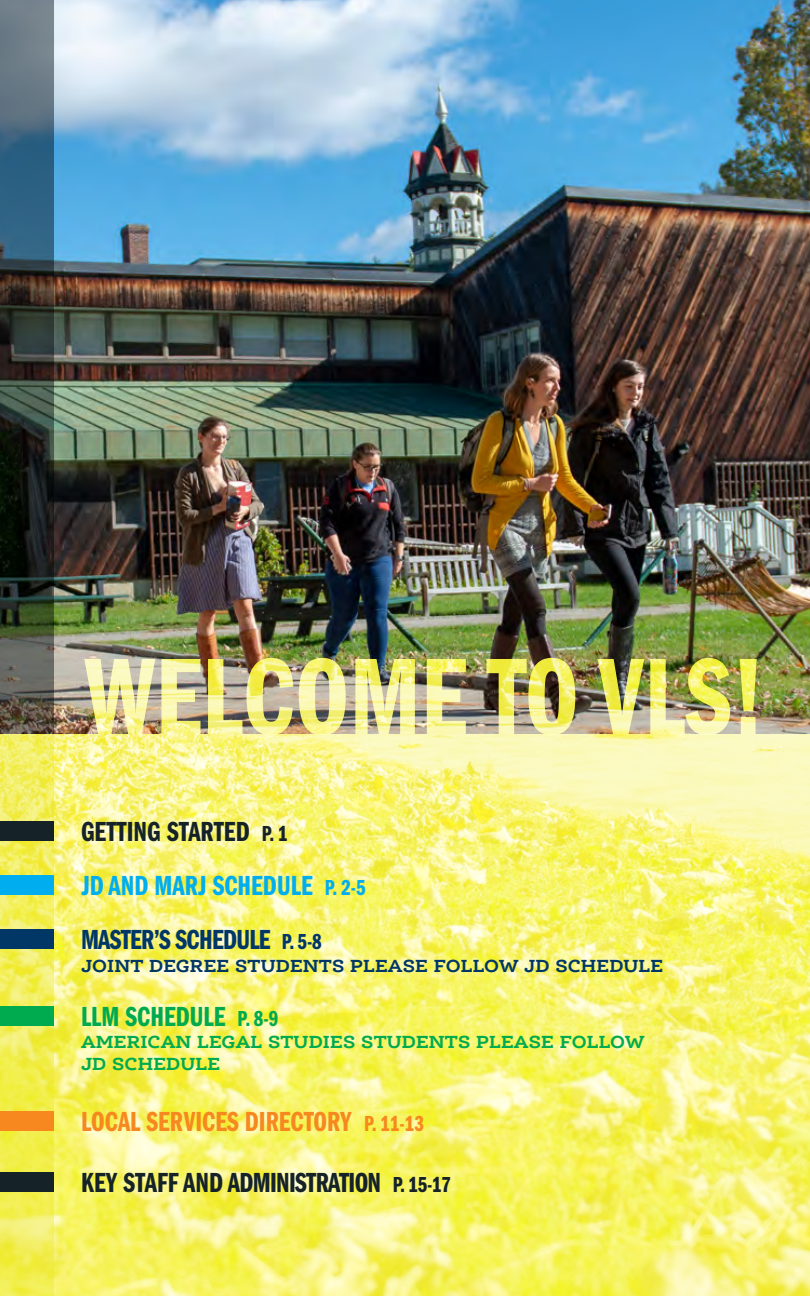
<style>
.page{position:relative;width:810px;height:1296px;background:#fff}
.page>*{position:absolute;margin:0;border:0;box-sizing:border-box;transform-origin:0 0}
.t1{font:112.5px "ITC Franklin Gothic Std Dm Cp";letter-spacing:.005em;color:#ebe72a}
.t2{font:28.57px/60.5px "ITC Franklin Gothic Std Dm Cp";color:#152228}
.t3{font:28.57px/54px "ITC Franklin Gothic Std Dm Cp";color:#00aeef}
.t4{font:28.57px "ITC Franklin Gothic Std Dm Cp";color:#00aa4f}
.t5{font:700 18.68px/22.5px "Ernestine OT";letter-spacing:.005em;color:#00aa4f}
.t6{font:700 18.68px "Ernestine OT";letter-spacing:.005em;color:#003767}
.s1{color:#152228}
.s2{font-size:22.5px;color:#152228}
.s3{font-size:22.5px}
.s4{color:#003767}
.s5{font-size:22.5px;color:#003767}
.s6{color:#f6881f}
.s7{font-size:22.5px;color:#f6881f}
</style>
<div class="page">
<img style="left:54px;top:0;width:756px;height:734px">
<svg style="left:0;top:0;width:54px;height:734px;background:#39484a"></svg>
<svg style="left:0;top:734px;width:810px;height:562px;background:#f7f477"></svg>
<div style="left:0;top:821px;width:54px;height:20px;background:#152228"></div>
<div style="left:0;top:875px;width:54px;height:20px;background:#00aeef"></div>
<div style="left:0;top:929px;width:54px;height:20px;background:#003767"></div>
<div style="left:0;top:1006px;width:54px;height:19px;background:#00aa4f"></div>
<div style="left:0;top:1111px;width:54px;height:20px;background:#f6881f"></div>
<div style="left:0;top:1172px;width:54px;height:20px;background:#152228"></div>
<h1 class="t1" style="left:84px;top:635px;width:682px">WELCOME TO VLS!</h1>
<p class="t3" style="left:81px;top:805px;width:286px"><span class="s1">GETTING STARTED</span> <span class="s2">P. 1<br></span>JD AND MARJ SCHEDULE <span class="s3">P. 2-5<br></span><span class="s4">MASTER’S SCHEDULE</span> <span class="s5">P. 5-8</span></p>
<p class="t6" style="left:81px;top:955px;width:584px">JOINT DEGREE STUDENTS PLEASE FOLLOW JD SCHEDULE</p>
<p class="t4" style="left:81px;top:1000px;width:199px">LLM SCHEDULE <span class="s3">P. 8-9</span></p>
<p class="t5" style="left:81px;top:1031px;width:565px">AMERICAN LEGAL STUDIES STUDENTS PLEASE FOLLOW<br>JD SCHEDULE</p>
<p class="t2" style="left:81px;top:1092px;width:372px"><span class="s6">LOCAL SERVICES DIRECTORY</span> <span class="s7">P. 11-13<br></span>KEY STAFF AND ADMINISTRATION <span class="s3">P. 15-17</span></p>
</div>
